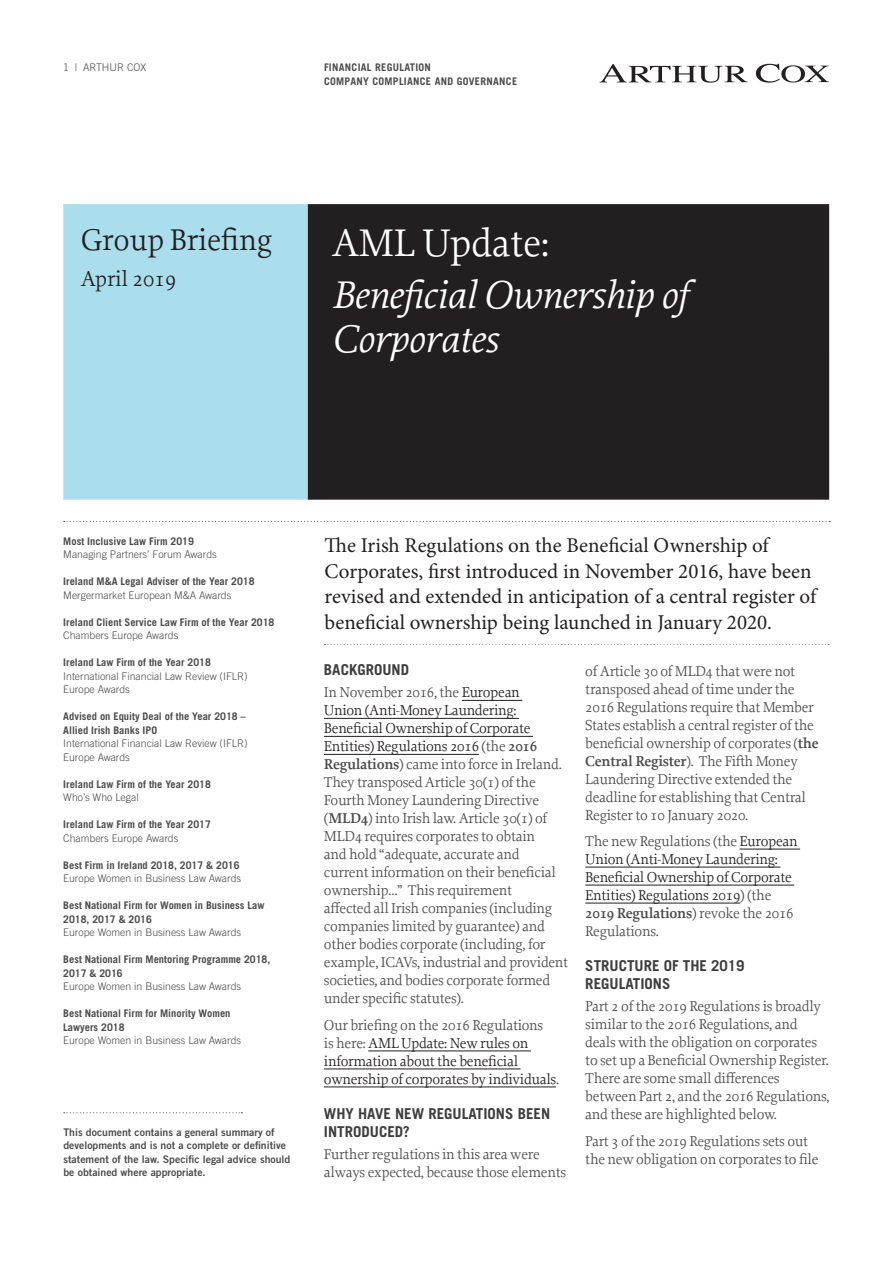
<style>
.page{position:relative;width:893px;height:1263px;background:#fff}
.page>*{position:absolute;margin:0;border:0;box-sizing:border-box;transform-origin:0 0}
.t1{font:italic 40.5px/43.5px "Proforma";letter-spacing:-.01em;color:#fff}
.t2{font:40.5px "Proforma";letter-spacing:-.01em;color:#fff}
.t3{font:31.5px "Proforma";letter-spacing:-.01em;color:#231f20}
.t4{font:22.5px "Proforma";letter-spacing:-.01em;color:#231f20}
.t5{font:21px/25.5px "Minion Pro";color:#231f20}
.t6{font:15px/18px "Proforma";letter-spacing:-.02em;color:#4b4c4d}
.t7{font:15px/18px "Proforma";letter-spacing:-.02em;color:#231f20}
.t8{font:700 15px/18px "Trade Gothic LT Std";color:#3e3e3f}
.t9{font:700 10.5px/13.5px "Trade Gothic LT Std";color:#4b4c4d}
.t10{font:300 10.5px/13.5px "Trade Gothic LT Std";color:#4b4c4d}
.t11{font:10.5px/13.5px "Trade Gothic LT Std Bd 2";color:#4b4c4d}
.t12{font:700 10.5px/13.5px "Trade Gothic LT Std";letter-spacing:.03em;color:#4b4c4d}
.s1{color:#231f20}
.s2{font-weight:600}
.s3{color:#4b4c4d}
.s4{font-weight:600;color:#4b4c4d}
</style>
<div class="page">
<svg style="left:64px;top:521px;width:766px;height:1px"></svg>
<div style="left:308px;top:204px;width:521px;height:296px;background:#231f20"></div>
<div style="left:63px;top:204px;width:245px;height:296px;background:#aadeed"></div>
<svg style="left:756px;top:64px;width:73px;height:19px"></svg>
<svg style="left:600px;top:64px;width:148px;height:19px"></svg>
<hr style="left:462px;top:700px;width:60px;height:1px;background:#231f20">
<hr style="left:324px;top:718px;width:195px;height:1px;background:#231f20">
<hr style="left:324px;top:736px;width:209px;height:1px;background:#231f20">
<hr style="left:324px;top:754px;width:155px;height:1px;background:#231f20">
<hr style="left:368px;top:1051px;width:163px;height:1px;background:#231f20">
<hr style="left:324px;top:1069px;width:196px;height:1px;background:#231f20">
<hr style="left:324px;top:1087px;width:232px;height:1px;background:#231f20">
<hr style="left:740px;top:849px;width:60px;height:1px;background:#231f20">
<hr style="left:585px;top:867px;width:195px;height:1px;background:#231f20">
<hr style="left:585px;top:885px;width:209px;height:1px;background:#231f20">
<hr style="left:585px;top:903px;width:155px;height:1px;background:#231f20">
<svg style="left:64px;top:1112px;width:178px;height:1px"></svg>
<svg style="left:324px;top:644px;width:505px;height:1px"></svg>
<p class="t10" style="left:63px;top:61px;width:85px">1 | ARTHUR COX</p>
<p class="t12" style="left:324px;top:61px;width:195px">FINANCIAL REGULATION<br>COMPANY COMPLIANCE AND GOVERNANCE</p>
<h2 class="t3" style="left:81px;top:220px;width:193px">Group Briefing</h2>
<h3 class="t4" style="left:81px;top:265px;width:97px">April 2019</h3>
<h1 class="t2" style="left:332px;top:218px;width:219px">AML Update:</h1>
<h1 class="t1" style="left:332px;top:272px;width:357px">Beneficial Ownership of<br>Corporates</h1>
<p class="t9" style="left:63px;top:534px;width:132px">Most Inclusive Law Firm 2019</p>
<p class="t10" style="left:63px;top:547px;width:155px">Managing Partners’ Forum Awards</p>
<p class="t9" style="left:63px;top:574px;width:193px">Ireland M&amp;A Legal Adviser of the Year 2018</p>
<p class="t10" style="left:63px;top:588px;width:170px">Mergermarket European M&amp;A Awards</p>
<p class="t9" style="left:63px;top:615px;width:213px">Ireland Client Service Law Firm of the Year 2018</p>
<p class="t10" style="left:63px;top:628px;width:117px">Chambers Europe Awards</p>
<p class="t9" style="left:63px;top:655px;width:149px">Ireland Law Firm of the Year 2018</p>
<p class="t10" style="left:63px;top:669px;width:186px">International Financial Law Review (IFLR)<br>Europe Awards</p>
<p class="t9" style="left:63px;top:709px;width:184px">Advised on Equity Deal of the Year 2018 –<br>Allied Irish Banks IPO</p>
<p class="t10" style="left:63px;top:736px;width:186px">International Financial Law Review (IFLR)<br>Europe Awards</p>
<p class="t9" style="left:63px;top:777px;width:149px">Ireland Law Firm of the Year 2018</p>
<p class="t10" style="left:63px;top:790px;width:77px">Who’s Who Legal</p>
<p class="t9" style="left:63px;top:817px;width:149px">Ireland Law Firm of the Year 2017</p>
<p class="t10" style="left:63px;top:831px;width:117px">Chambers Europe Awards</p>
<p class="t9" style="left:63px;top:858px;width:178px">Best Firm in Ireland 2018, 2017 &amp; 2016</p>
<p class="t10" style="left:63px;top:871px;width:179px">Europe Women in Business Law Awards</p>
<p class="t9" style="left:63px;top:898px;width:203px">Best National Firm for Women in Business Law<br>2018, 2017 &amp; 2016</p>
<p class="t10" style="left:63px;top:926px;width:179px">Europe Women in Business Law Awards</p>
<p class="t9" style="left:63px;top:952px;width:209px">Best National Firm Mentoring Programme 2018,<br>2017 &amp; 2016</p>
<p class="t10" style="left:63px;top:980px;width:179px">Europe Women in Business Law Awards</p>
<p class="t9" style="left:63px;top:1006px;width:169px">Best National Firm for Minority Women<br>Lawyers 2018</p>
<p class="t10" style="left:63px;top:1034px;width:179px">Europe Women in Business Law Awards</p>
<p class="t11" style="left:63px;top:1125px;width:228px">This document contains a general summary of developments and is not a complete or definitive statement of the law. Specific legal advice should be obtained where appropriate.</p>
<h3 class="t5" style="left:325px;top:533px;width:493px">The Irish Regulations on the Beneficial Ownership of Corporates, first introduced in November 2016, have been revised and extended in anticipation of a central register of beneficial ownership being launched in January 2020.</h3>
<p class="t8" style="left:324px;top:660px;width:87px">BACKGROUND</p>
<p class="t6" style="left:324px;top:683px;width:246px">In November 2016, the <span class="s1">European<br>Union (Anti-Money Laundering:<br>Beneficial Ownership of Corporate Entities) Regulations 2016</span> (the <span class="s2">2016<br>Regulations</span>) came into force in Ireland.<br>They transposed Article 30(1) of the Fourth Money Laundering Directive (<span class="s2">MLD4</span>) into Irish law. Article 30(1) of MLD4 requires corporates to obtain<br>and hold “adequate, accurate and<br>current information on their beneficial ownership…” This requirement<br>affected all Irish companies (including companies limited by guarantee) and other bodies corporate (including, for example, ICAVs, industrial and provident societies, and bodies corporate formed under specific statutes).</p>
<p class="t7" style="left:324px;top:1016px;width:237px"><span class="s3">Our briefing on the 2016 Regulations<br>is here:</span> AML Update: New rules on information about the beneficial ownership of corporates by individuals<span class="s3">.</span></p>
<p class="t8" style="left:324px;top:1104px;width:228px">WHY HAVE NEW REGULATIONS BEEN<br>INTRODUCED?</p>
<p class="t6" style="left:324px;top:1145px;width:244px">Further regulations in this area were always expected, because those elements</p>
<p class="t6" style="left:585px;top:661px;width:235px">of Article 30 of MLD4 that were not transposed ahead of time under the 2016 Regulations require that Member States establish a central register of the beneficial ownership of corporates (<span class="s2">the Central Register</span>). The Fifth Money Laundering Directive extended the deadline for establishing that Central Register to 10 January 2020.</p>
<p class="t7" style="left:585px;top:832px;width:214px"><span class="s3">The new Regulations (the</span> European<br>Union (Anti-Money Laundering:<br>Beneficial Ownership of Corporate<br>Entities) Regulations 2019<span class="s3">) (the<br></span><span class="s4">2019 Regulations</span><span class="s3">) revoke the 2016<br>Regulations.</span></p>
<p class="t8" style="left:585px;top:956px;width:161px">STRUCTURE OF THE 2019<br>REGULATIONS</p>
<p class="t6" style="left:585px;top:997px;width:246px">Part 2 of the 2019 Regulations is broadly similar to the 2016 Regulations, and deals with the obligation on corporates to set up a Beneficial Ownership Register.<br>There are some small differences between Part 2, and the 2016 Regulations, and these are highlighted below.</p>
<p class="t6" style="left:585px;top:1132px;width:235px">Part 3 of the 2019 Regulations sets out the new obligation on corporates to file</p>
</div>
